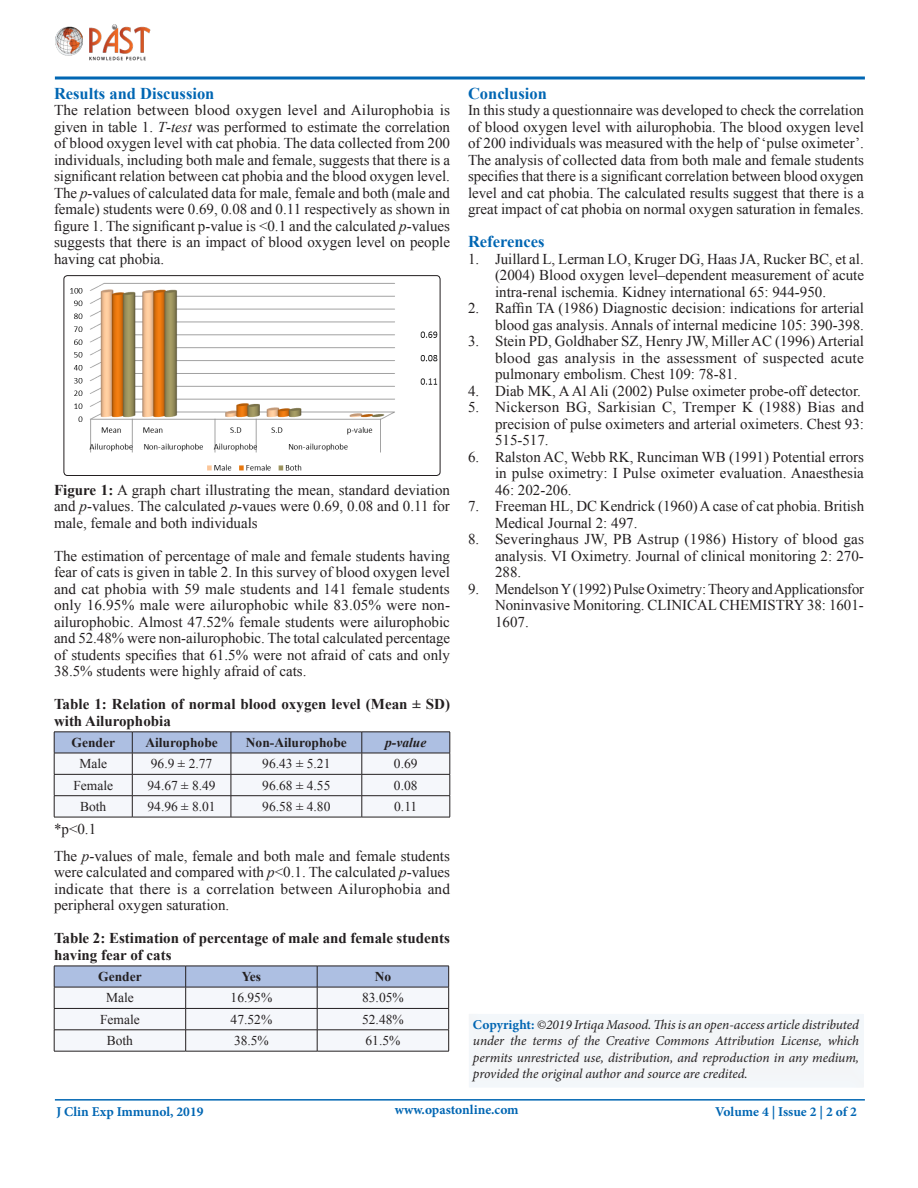
<style>
.page{position:relative;width:918px;height:1188px;background:#fff}
.page>*{position:absolute;margin:0;border:0;box-sizing:border-box;transform-origin:0 0}
.t1{font:700 16.5px "Times New Roman";color:#0166b3}
.t2{font:15px/16.5px "Times New Roman";color:#231f20;text-align:justify}
.t3{font:700 15px/16.5px "Times New Roman";color:#231f20}
.t4{font:italic 13.5px/16.5px "Minion Pro";letter-spacing:-.01em;color:#231f20;text-align:justify}
.t5{font:13.5px "Times New Roman";color:#231f20}
.t6{font:700 13.5px "Minion Pro";color:#0166b3}
.t7{font:700 13.5px "Times New Roman";color:#231f20}
.t8{font:italic 700 13.5px "Times New Roman";color:#231f20}
.s1{font-style:italic}
.s2{font-weight:700}
.s3{font-weight:700;font-style:normal;color:#0166b3}
</style>
<div class="page">
<hr style="left:55px;top:1099px;width:810px;height:2px;background:#0166b3">
<svg style="left:54px;top:76px;width:811px;height:4px;background:#408cc5"></svg>
<div style="left:464px;top:1008px;width:402px;height:81px;background:#f3f5f7"></div>
<img style="left:55px;top:24px;width:96px;height:36px">
<svg style="left:54px;top:732px;width:397px;height:85px"></svg>
<hr style="left:54px;top:817px;width:78px;height:1px;background:#231f20">
<hr style="left:132px;top:817px;width:99px;height:1px;background:#231f20">
<hr style="left:231px;top:817px;width:131px;height:1px;background:#231f20">
<hr style="left:362px;top:817px;width:88px;height:1px;background:#231f20">
<svg style="left:54px;top:966px;width:395px;height:85px"></svg>
<hr style="left:54px;top:1051px;width:132px;height:1px;background:#231f20">
<hr style="left:186px;top:1051px;width:131px;height:1px;background:#231f20">
<hr style="left:317px;top:1051px;width:132px;height:1px;background:#231f20">
<img style="left:64px;top:276px;width:376px;height:200px">
<div style="left:64px;top:275px;width:376px;height:201px;border:1px solid #231f20;border-radius:4px"></div>
<p class="t1" style="left:54px;top:82px;width:162px">Results and Discussion</p>
<p class="t2" style="left:54px;top:102px;width:398px">The relation between blood oxygen level and Ailurophobia is given in table 1. <span class="s1">T</span>-<span class="s1">test</span> was performed to estimate the correlation of blood oxygen level with cat phobia. The data collected from 200 individuals, including both male and female, suggests that there is a significant relation between cat phobia and the blood oxygen level.<br>The <span class="s1">p</span>-values of calculated data for male, female and both (male and female) students were 0.69, 0.08 and 0.11 respectively as shown in figure 1. The significant p-value is &lt;0.1 and the calculated <span class="s1">p</span>-values suggests that there is an impact of blood oxygen level on people having cat phobia.</p>
<p class="t1" style="left:468px;top:82px;width:80px">Conclusion</p>
<p class="t2" style="left:468px;top:102px;width:398px">In this study a questionnaire was developed to check the correlation of blood oxygen level with ailurophobia. The blood oxygen level of 200 individuals was measured with the help of ‘pulse oximeter’.<br>The analysis of collected data from both male and female students specifies that there is a significant correlation between blood oxygen level and cat phobia. The calculated results suggest that there is a great impact of cat phobia on normal oxygen saturation in females.</p>
<p class="t1" style="left:468px;top:230px;width:78px">References</p>
<p class="t2" style="left:495px;top:250px;width:371px;text-indent:-27px">1. Juillard L, Lerman LO, Kruger DG, Haas JA, Rucker BC, et al. (2004) Blood oxygen level–dependent measurement of acute intra-renal ischemia. Kidney international 65: 944-950.</p>
<p class="t2" style="left:468px;top:300px;width:398px;text-align:right">2. Raffin TA (1986) Diagnostic decision: indications for arterial blood gas analysis. Annals of internal medicine 105: 390-398.</p>
<p class="t2" style="left:495px;top:333px;width:371px;text-indent:-27px">3. Stein PD, Goldhaber SZ, Henry JW, Miller AC (1996) Arterial blood gas analysis in the assessment of suspected acute pulmonary embolism. Chest 109: 78-81.</p>
<p class="t2" style="left:468px;top:382px;width:394px">4. Diab MK, A Al Ali (2002) Pulse oximeter probe-off detector.</p>
<p class="t2" style="left:495px;top:399px;width:371px;text-indent:-27px">5. Nickerson BG, Sarkisian C, Tremper K (1988) Bias and precision of pulse oximeters and arterial oximeters. Chest 93:<br>515-517.</p>
<p class="t2" style="left:495px;top:448px;width:371px;text-indent:-27px">6. Ralston AC, Webb RK, Runciman WB (1991) Potential errors in pulse oximetry: I Pulse oximeter evaluation. Anaesthesia 46: 202-206.</p>
<p class="t2" style="left:495px;top:498px;width:371px;text-indent:-27px">7. Freeman HL, DC Kendrick (1960) A case of cat phobia. British<br>Medical Journal 2: 497.</p>
<p class="t2" style="left:495px;top:531px;width:371px;text-indent:-27px">8. Severinghaus JW, PB Astrup (1986) History of blood gas analysis. VI Oximetry. Journal of clinical monitoring 2: 270- 288.</p>
<p class="t2" style="left:495px;top:580px;width:371px;text-indent:-27px">9. Mendelson Y (1992) Pulse Oximetry: Theory and Applicationsfor Noninvasive Monitoring. CLINICAL CHEMISTRY 38: 1601- 1607.</p>
<p class="t2" style="left:54px;top:481px;width:398px"><span class="s2">Figure 1:</span> A graph chart illustrating the mean, standard deviation and <span class="s1">p</span>-values. The calculated <span class="s1">p</span>-vaues were 0.69, 0.08 and 0.11 for male, female and both individuals</p>
<p class="t2" style="left:54px;top:547px;width:398px">The estimation of percentage of male and female students having fear of cats is given in table 2. In this survey of blood oxygen level and cat phobia with 59 male students and 141 female students only 16.95% male were ailurophobic while 83.05% were non&shy;ailurophobic. Almost 47.52% female students were ailurophobic and 52.48% were non-ailurophobic. The total calculated percentage of students specifies that 61.5% were not afraid of cats and only 38.5% students were highly afraid of cats.</p>
<p class="t3" style="left:54px;top:696px;width:398px">Table 1: Relation of normal blood oxygen level (Mean ± SD) with Ailurophobia</p>
<p class="t7" style="left:72px;top:733px;width:45px">Gender</p>
<p class="t7" style="left:145px;top:733px;width:74px">Ailurophobe</p>
<p class="t7" style="left:246px;top:733px;width:103px">Non-Ailurophobe</p>
<p class="t8" style="left:385px;top:733px;width:43px">p-value</p>
<p class="t5" style="left:79px;top:755px;width:29px">Male</p>
<p class="t5" style="left:151px;top:755px;width:63px">96.9 ± 2.77</p>
<p class="t5" style="left:262px;top:755px;width:70px">96.43 ± 5.21</p>
<p class="t5" style="left:394px;top:755px;width:25px">0.69</p>
<p class="t5" style="left:73px;top:776px;width:41px">Female</p>
<p class="t5" style="left:148px;top:776px;width:70px">94.67 ± 8.49</p>
<p class="t5" style="left:262px;top:776px;width:70px">96.68 ± 4.55</p>
<p class="t5" style="left:394px;top:776px;width:25px">0.08</p>
<p class="t5" style="left:80px;top:797px;width:28px">Both</p>
<p class="t5" style="left:148px;top:797px;width:70px">94.96 ± 8.01</p>
<p class="t5" style="left:262px;top:797px;width:70px">96.58 ± 4.80</p>
<p class="t5" style="left:394px;top:797px;width:25px">0.11</p>
<p class="t2" style="left:54px;top:820px;width:44px">*p&lt;0.1</p>
<p class="t2" style="left:54px;top:847px;width:398px">The <span class="s1">p</span>-values of male, female and both male and female students were calculated and compared with <span class="s1">p</span>&lt;0.1. The calculated <span class="s1">p</span>-values indicate that there is a correlation between Ailurophobia and peripheral oxygen saturation.</p>
<p class="t3" style="left:54px;top:930px;width:397px">Table 2: Estimation of percentage of male and female students having fear of cats</p>
<p class="t7" style="left:98px;top:967px;width:45px">Gender</p>
<p class="t7" style="left:242px;top:967px;width:21px">Yes</p>
<p class="t7" style="left:375px;top:967px;width:18px">No</p>
<p class="t5" style="left:106px;top:989px;width:29px">Male</p>
<p class="t5" style="left:231px;top:989px;width:43px">16.95%</p>
<p class="t5" style="left:362px;top:989px;width:43px">83.05%</p>
<p class="t5" style="left:100px;top:1010px;width:41px">Female</p>
<p class="t5" style="left:231px;top:1010px;width:43px">47.52%</p>
<p class="t5" style="left:362px;top:1010px;width:43px">52.48%</p>
<p class="t5" style="left:107px;top:1032px;width:28px">Both</p>
<p class="t5" style="left:234px;top:1032px;width:36px">38.5%</p>
<p class="t5" style="left:366px;top:1032px;width:36px">61.5%</p>
<p class="t4" style="left:473px;top:1016px;width:388px"><span class="s3">Copyright:</span> ©2019 Irtiqa Masood. This is an open-access article distributed under the terms of the Creative Commons Attribution License, which permits unrestricted use, distribution, and reproduction in any medium, provided the original author and source are credited.</p>
<p class="t6" style="left:395px;top:1100px;width:126px">www.opastonline.com</p>
<p class="t6" style="left:715px;top:1102px;width:143px">Volume 4 | Issue 2 | 2 of 2</p>
<p class="t6" style="left:56px;top:1102px;width:149px">J Clin Exp Immunol, 2019</p>
</div>
